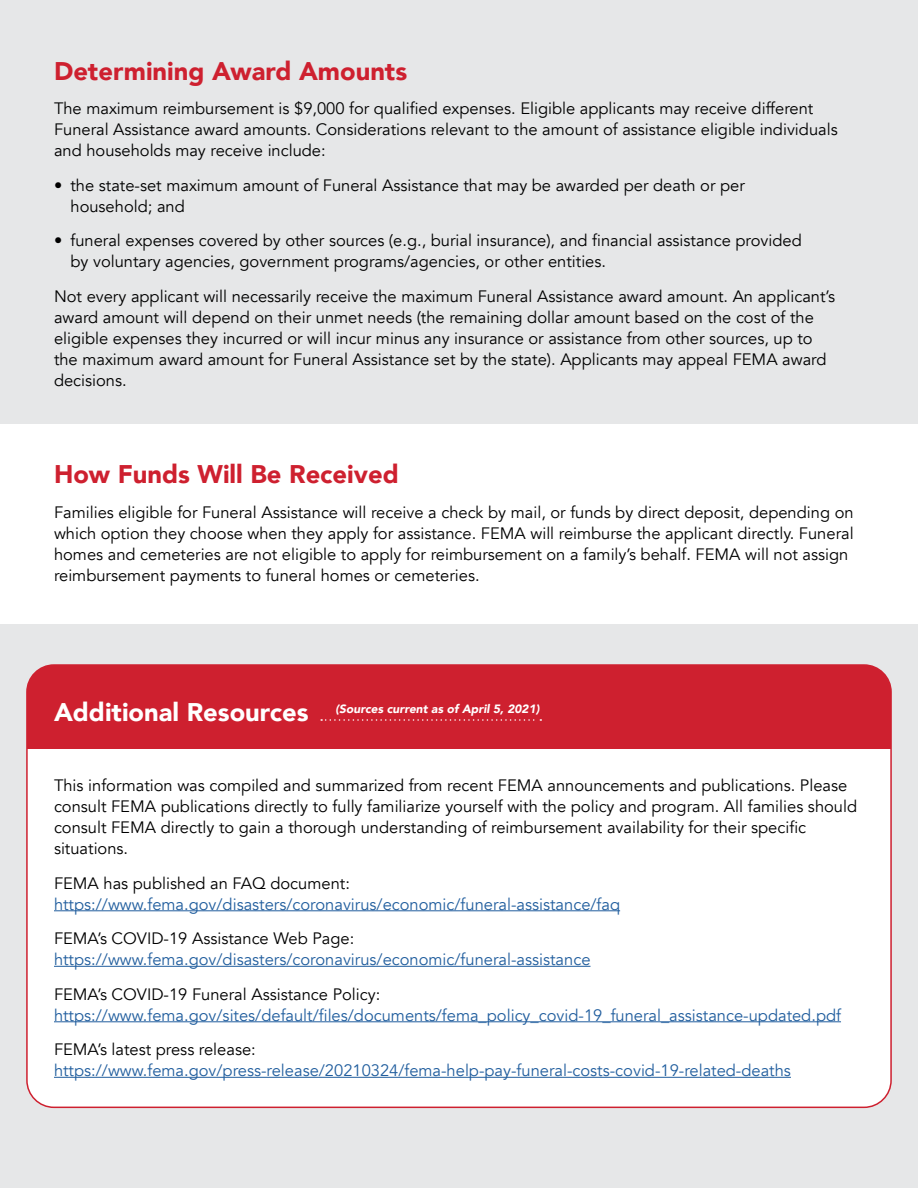
<style>
.page{position:relative;width:918px;height:1188px;background:#fff}
.page>*{position:absolute;margin:0;border:0;box-sizing:border-box;transform-origin:0 0}
.t1{font:900 25.5px "Avenir";color:#ce202f}
.t2{font:900 25.5px "Avenir";color:#fff}
.t3{font:16.5px/21px "Avenir";color:#000}
.t4{font:16.5px "Avenir";color:#215e9e}
.t5{font:italic 900 12px "Avenir";color:#fff}
</style>
<div class="page">
<div style="left:0;top:624px;width:918px;height:564px;background:#e6e7e8"></div>
<div style="left:0;top:0;width:918px;height:423px;background:#e6e7e8"></div>
<div style="left:27px;top:665px;width:864px;height:442px;background:#fff;border-radius:27px"></div>
<div style="left:27px;top:665px;width:864px;height:83px;background:#ce202f"></div>
<svg style="left:321px;top:719px;width:220px;height:2px"></svg>
<hr style="left:54px;top:910px;width:566px;height:1px;background:#215e9e">
<hr style="left:54px;top:966px;width:537px;height:1px;background:#215e9e">
<hr style="left:54px;top:1021px;width:787px;height:1px;background:#215e9e">
<hr style="left:54px;top:1077px;width:737px;height:1px;background:#215e9e">
<h1 class="t1" style="left:54px;top:49px;width:355px">Determining Award Amounts</h1>
<p class="t3" style="left:54px;top:98px;width:785px">The maximum reimbursement is $9,000 for qualified expenses. Eligible applicants may receive different<br>Funeral Assistance award amounts. Considerations relevant to the amount of assistance eligible individuals and households may receive include:</p>
<p class="t3" style="left:70px;top:175px;width:676px;text-indent:-16px">• the state-set maximum amount of Funeral Assistance that may be awarded per death or per household; and</p>
<p class="t3" style="left:70px;top:230px;width:733px;text-indent:-16px">• funeral expenses covered by other sources (e.g., burial insurance), and financial assistance provided by voluntary agencies, government programs/agencies, or other entities.</p>
<p class="t3" style="left:54px;top:286px;width:783px">Not every applicant will necessarily receive the maximum Funeral Assistance award amount. An applicant’s award amount will depend on their unmet needs (the remaining dollar amount based on the cost of the eligible expenses they incurred or will incur minus any insurance or assistance from other sources, up to the maximum award amount for Funeral Assistance set by the state). Applicants may appeal FEMA award decisions.</p>
<h1 class="t1" style="left:54px;top:452px;width:346px">How Funds Will Be Received</h1>
<p class="t3" style="left:54px;top:502px;width:801px">Families eligible for Funeral Assistance will receive a check by mail, or funds by direct deposit, depending on which option they choose when they apply for assistance. FEMA will reimburse the applicant directly. Funeral homes and cemeteries are not eligible to apply for reimbursement on a family’s behalf. FEMA will not assign reimbursement payments to funeral homes or cemeteries.</p>
<h1 class="t2" style="left:54px;top:690px;width:256px">Additional Resources</h1>
<p class="t5" style="left:335px;top:698px;width:206px">(Sources current as of April 5, 2021)</p>
<p class="t3" style="left:54px;top:775px;width:805px">This information was compiled and summarized from recent FEMA announcements and publications. Please consult FEMA publications directly to fully familiarize yourself with the policy and program. All families should consult FEMA directly to gain a thorough understanding of reimbursement availability for their specific situations.</p>
<p class="t3" style="left:54px;top:873px;width:297px">FEMA has published an FAQ document:</p>
<p class="t4" style="left:54px;top:894px;width:568px">https://www.fema.gov/disasters/coronavirus/economic/funeral-assistance/faq</p>
<p class="t3" style="left:54px;top:928px;width:302px">FEMA’s COVID-19 Assistance Web Page:</p>
<p class="t4" style="left:54px;top:950px;width:538px">https://www.fema.gov/disasters/coronavirus/economic/funeral-assistance</p>
<p class="t3" style="left:54px;top:984px;width:328px">FEMA’s COVID-19 Funeral Assistance Policy:</p>
<p class="t4" style="left:54px;top:1005px;width:789px">https://www.fema.gov/sites/default/files/documents/fema_policy_covid-19_funeral_assistance-updated.pdf</p>
<p class="t3" style="left:54px;top:1039px;width:203px">FEMA’s latest press release:</p>
<p class="t4" style="left:54px;top:1061px;width:738px">https://www.fema.gov/press-release/20210324/fema-help-pay-funeral-costs-covid-19-related-deaths</p>
</div>
